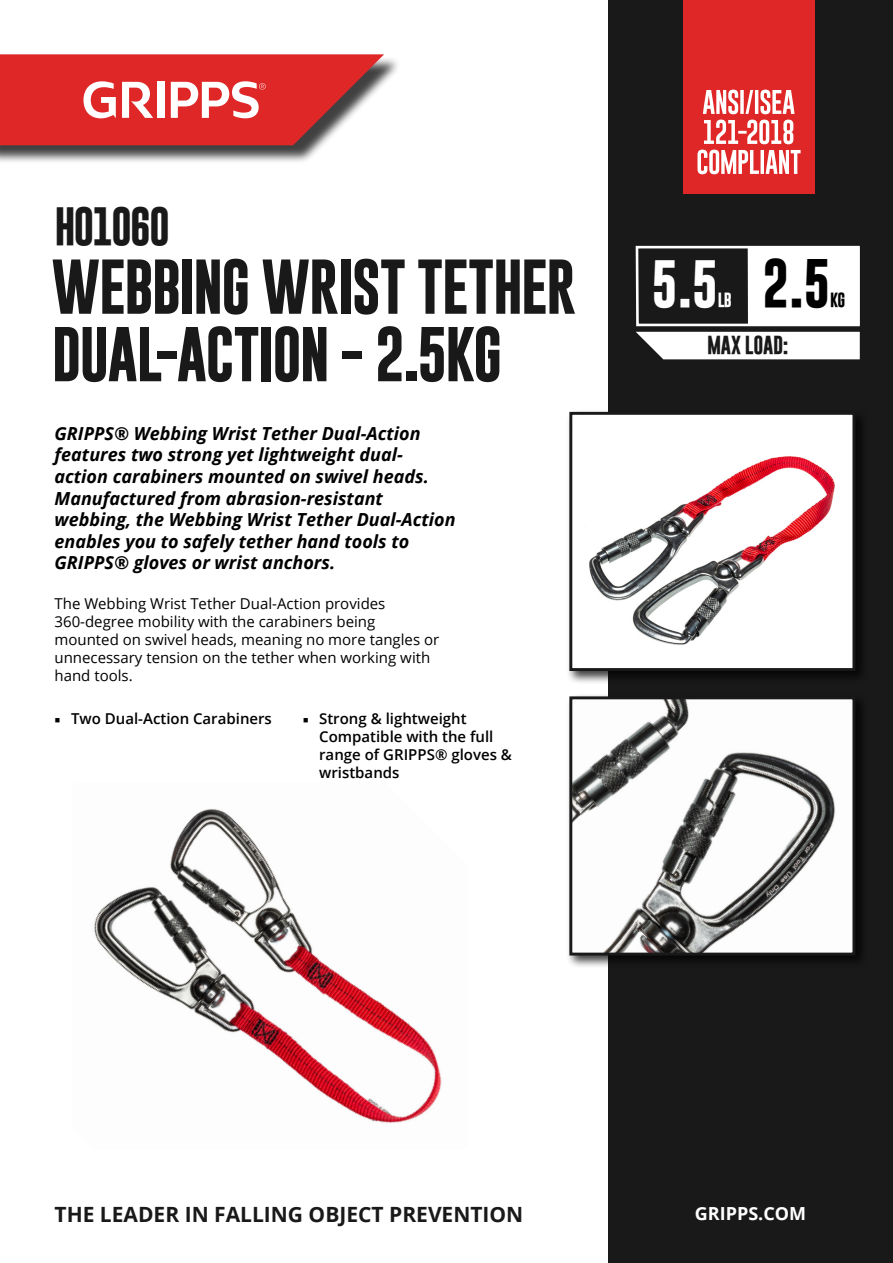
<style>
.page{position:relative;width:893px;height:1263px;background:#fff}
.page>*{position:absolute;margin:0;border:0;box-sizing:border-box;transform-origin:0 0}
.t1{font:700 55.5px/67.5px "Gobold";letter-spacing:-.03em;color:#19191a}
.t2{font:700 49.65px "Gobold";color:#000}
.t3{font:700 48.3px "Gobold";color:#fff}
.t4{font:700 39px "Gobold";letter-spacing:-.06em;color:#19191a}
.t5{font:700 21px "Open Sans";color:#19191a}
.t6{font:700 18.9px "Gobold";letter-spacing:-.015em;color:#19191a}
.t7{font:italic 700 18px/21.6px "Open Sans";color:#000}
.t8{font:700 18px "Open Sans";color:#fff}
.t9{font:15px/18px "Open Sans";color:#000}
.t10{font:600 15px/18px "Open Sans";color:#000}
.t11{font:700 14.85px "Gobold";color:#fff}
.t12{font:700 14.85px "Gobold";color:#000}
.s1{font-family:"Minion Pro";font-weight:400}
</style>
<div class="page">
<div style="left:608px;top:0;width:285px;height:1263px;background:#19191a"></div>
<img style="left:94px;top:808px;width:348px;height:315px">
<div style="left:566px;top:693px;width:302px;height:276px;background:#000;opacity:.75"></div>
<img style="left:573px;top:700px;width:278px;height:251px">
<div style="left:569px;top:696px;width:286px;height:259px;border:3px solid #19191a"></div>
<div style="left:566px;top:409px;width:302px;height:275px;background:#000;opacity:.75"></div>
<div style="left:571px;top:413px;width:283px;height:256px;background:#fff"></div>
<img style="left:589px;top:456px;width:246px;height:189px">
<div style="left:569px;top:412px;width:286px;height:259px;border:3px solid #19191a"></div>
<div style="left:0;top:56px;width:401px;height:108px;background:#000;opacity:.75"></div>
<svg style="left:0;top:54px;width:384px;height:91px;background:#dc4a49"></svg>
<svg style="left:635px;top:245px;width:225px;height:114px"></svg>
<div style="left:748px;top:247px;width:111px;height:78px;background:#fff"></div>
<div style="left:683px;top:0;width:132px;height:193px;background:#de2726"></div>
<svg style="left:697px;top:150px;width:104px;height:24px"></svg>
<svg style="left:704px;top:120px;width:89px;height:24px"></svg>
<svg style="left:703px;top:90px;width:91px;height:24px"></svg>
<h3 class="t4" style="left:55px;top:200px;width:117px">H01060</h3>
<h1 class="t1" style="left:52px;top:253px;width:526px">WEBBING WRIST TETHER<br>DUAL-ACTION - 2.5KG</h1>
<p class="t7" style="left:55px;top:422px;width:403px">GRIPPS® Webbing Wrist Tether Dual-Action features two strong yet lightweight dual&shy;action carabiners mounted on swivel heads.<br>Manufactured from abrasion-resistant webbing, the Webbing Wrist Tether Dual-Action enables you to safely tether hand tools to GRIPPS® gloves or wrist anchors.</p>
<p class="t9" style="left:55px;top:594px;width:386px">The Webbing Wrist Tether Dual-Action provides 360-degree mobility with the carabiners being mounted on swivel heads, meaning no more tangles or unnecessary tension on the tether when working with hand tools.</p>
<p class="t10" style="left:55px;top:709px;width:219px"><span class="s1">■</span> Two Dual-Action Carabiners</p>
<p class="t10" style="left:319px;top:709px;width:194px;text-indent:-17px"><span class="s1">■</span> Strong &amp; lightweight<br>Compatible with the full range of GRIPPS® gloves &amp; wristbands</p>
<h3 class="t3" style="left:652px;top:252px;width:68px">5.5</h3>
<p class="t11" style="left:718px;top:290px;width:15px">LB</p>
<h2 class="t2" style="left:762px;top:251px;width:70px">2.5</h2>
<p class="t12" style="left:830px;top:290px;width:17px">KG</p>
<p class="t6" style="left:707px;top:332px;width:83px">MAX LOAD:</p>
<p class="t5" style="left:55px;top:1200px;width:470px">THE LEADER IN FALLING OBJECT PREVENTION</p>
<p class="t8" style="left:695px;top:1201px;width:113px">GRIPPS.COM</p>
</div>
